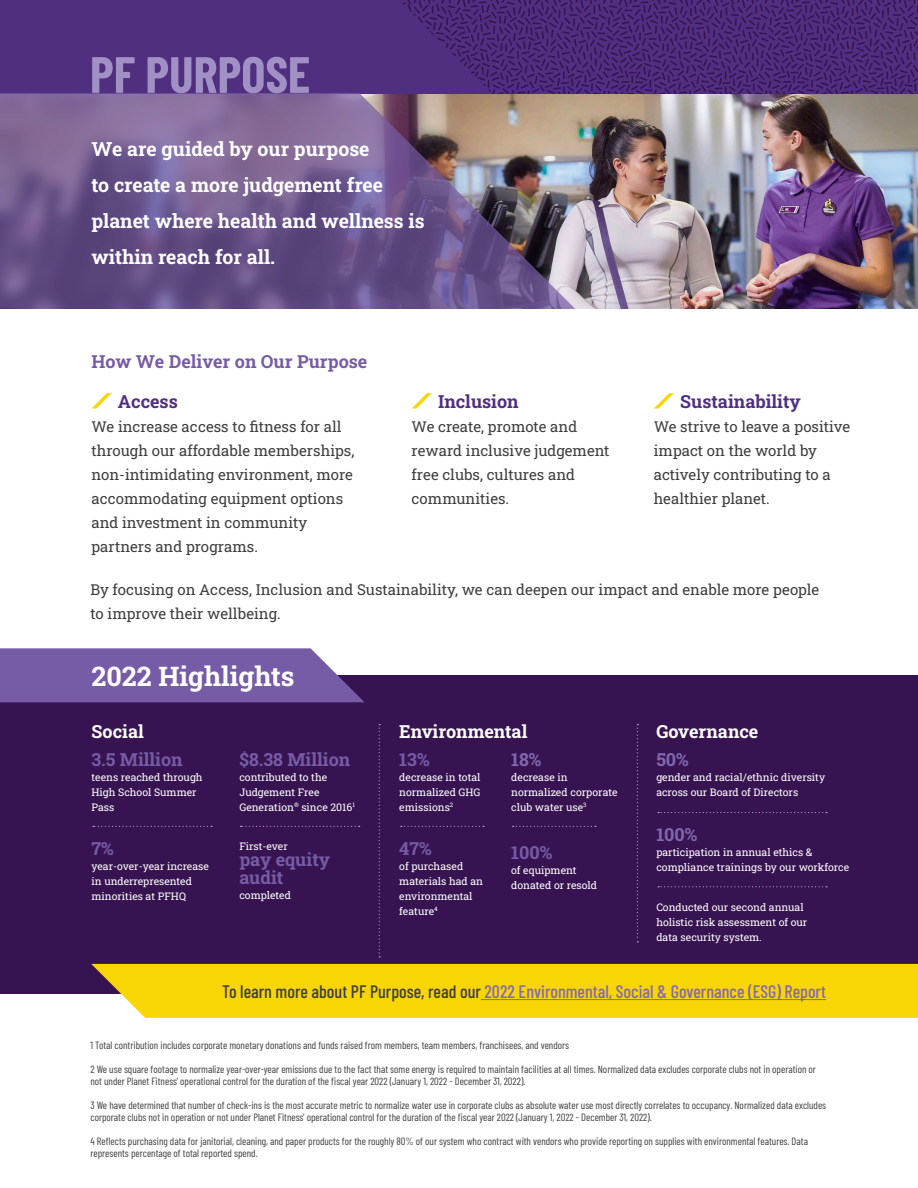
<style>
.page{position:relative;width:918px;height:1188px;background:#fff}
.page>*{position:absolute;margin:0;border:0;box-sizing:border-box;transform-origin:0 0}
.Page_Head{font:700 51px "Barlow Condensed";color:#a190c4}
.Body_Copy{font:700 27px "Roboto Slab";color:#fff}
.Body_Copy-2{font:700 19.5px/36px "Roboto Slab";color:#fff}
.Body_Copy-3{font:500 18px "Barlow Condensed";color:#8169af}
.Body_Copy-4{font:700 18px "Roboto Slab";color:#765ca7}
.Body_Copy-5{font:700 18px "Roboto Slab";color:#fff}
.Body_Copy-6{font:700 18px "Roboto Slab";color:#502f81}
.Body_Copy-7{font:700 18px "Roboto Slab";color:#8067ae}
.Body_Copy-8{font:15px/24px "Roboto Slab";color:#3e3e3f}
.Body_Copy-9{font:10.5px/12px "Barlow Condensed";color:#3e3e3f}
.Body_Copy-10{font:10.5px/15px "Roboto Slab";color:#fff}
.s1{color:#3e3e3f}
</style>
<div class="page">
<img style="left:575px;top:94px;width:343px;height:215px">
<div style="left:0;top:675px;width:918px;height:319px;background:#371451"></div>
<div style="left:0;top:0;width:918px;height:94px;background:#502f81"></div>
<svg style="left:402px;top:0;width:516px;height:94px"></svg>
<svg style="left:0;top:648px;width:364px;height:54px;background:#7d64aa"></svg>
<div style="left:91px;top:964px;width:827px;height:54px;background:#fad506"></div>
<svg style="left:0;top:93px;width:575px;height:216px;background:#75608a"></svg>
<hr style="left:481px;top:999px;width:345px;height:1px;background:#8169af">
<svg style="left:637px;top:724px;width:1px;height:218px"></svg>
<svg style="left:379px;top:724px;width:1px;height:233px"></svg>
<svg style="left:93px;top:826px;width:119px;height:1px"></svg>
<svg style="left:240px;top:826px;width:120px;height:1px"></svg>
<svg style="left:401px;top:826px;width:83px;height:1px"></svg>
<svg style="left:513px;top:826px;width:83px;height:1px"></svg>
<svg style="left:658px;top:812px;width:169px;height:1px"></svg>
<svg style="left:658px;top:886px;width:169px;height:1px"></svg>
<svg style="left:91px;top:393px;width:21px;height:16px"></svg>
<svg style="left:412px;top:393px;width:20px;height:16px"></svg>
<svg style="left:654px;top:393px;width:20px;height:16px"></svg>
<p class="Page_Head" style="left:90px;top:38px;width:222px">PF PURPOSE</p>
<p class="Body_Copy-2" style="left:92px;top:131px;width:335px">We are guided by our purpose<br>to create a more judgement free planet where health and wellness is within reach for all.</p>
<p class="Body_Copy-4" style="left:92px;top:349px;width:277px">How We Deliver on Our Purpose</p>
<p class="Body_Copy-6" style="left:438px;top:389px;width:82px">Inclusion</p>
<p class="Body_Copy-8" style="left:412px;top:414px;width:200px">We create, promote and reward inclusive judgement free clubs, cultures and communities.</p>
<p class="Body_Copy-6" style="left:680px;top:389px;width:122px">Sustainability</p>
<p class="Body_Copy-8" style="left:654px;top:414px;width:198px">We strive to leave a positive impact on the world by actively contributing to a healthier planet.</p>
<p class="Body_Copy-6" style="left:118px;top:389px;width:61px">Access</p>
<p class="Body_Copy-8" style="left:92px;top:414px;width:264px">We increase access to fitness for all through our affordable memberships, non-intimidating environment, more accommodating equipment options and investment in community partners and programs.</p>
<p class="Body_Copy-8" style="left:90px;top:577px;width:730px">By focusing on Access, Inclusion and Sustainability, we can deepen our impact and enable more people to improve their wellbeing.</p>
<p class="Body_Copy" style="left:92px;top:658px;width:204px">2022 Highlights</p>
<p class="Body_Copy-5" style="left:92px;top:719px;width:54px">Social</p>
<p class="Body_Copy-4" style="left:92px;top:747px;width:93px">3.5 Million</p>
<p class="Body_Copy-10" style="left:92px;top:769px;width:113px">teens reached through<br>High School Summer<br>Pass</p>
<p class="Body_Copy-4" style="left:92px;top:836px;width:24px">7%</p>
<p class="Body_Copy-10" style="left:92px;top:858px;width:119px">year-over-year increase in underrepresented minorities at PFHQ</p>
<p class="Body_Copy-4" style="left:239px;top:747px;width:113px">$8.38 Million</p>
<p class="Body_Copy-10" style="left:239px;top:769px;width:117px">contributed to the<br>Judgement Free<br>Generation<sup>®</sup> since 2016<sup>1</sup></p>
<p class="Body_Copy-10" style="left:239px;top:838px;width:50px">First-ever</p>
<p class="Body_Copy-4" style="left:239px;top:847px;width:92px">pay equity</p>
<p class="Body_Copy-4" style="left:239px;top:865px;width:46px">audit</p>
<p class="Body_Copy-10" style="left:239px;top:888px;width:53px">completed</p>
<p class="Body_Copy-5" style="left:399px;top:719px;width:130px">Environmental</p>
<p class="Body_Copy-5" style="left:656px;top:719px;width:104px">Governance</p>
<p class="Body_Copy-4" style="left:399px;top:747px;width:32px">13%</p>
<p class="Body_Copy-10" style="left:399px;top:769px;width:83px;text-align:justify">decrease in total normalized GHG emissions<sup>2</sup></p>
<p class="Body_Copy-4" style="left:399px;top:836px;width:34px">47%</p>
<p class="Body_Copy-10" style="left:399px;top:858px;width:85px">of purchased materials had an environmental feature<sup>4</sup></p>
<p class="Body_Copy-7" style="left:511px;top:747px;width:32px">18%</p>
<p class="Body_Copy-10" style="left:511px;top:769px;width:108px">decrease in normalized corporate club water use<sup>3</sup></p>
<p class="Body_Copy-4" style="left:511px;top:840px;width:43px">100%</p>
<p class="Body_Copy-10" style="left:511px;top:863px;width:87px">of equipment donated or resold</p>
<p class="Body_Copy-7" style="left:656px;top:747px;width:34px">50%</p>
<p class="Body_Copy-10" style="left:656px;top:769px;width:170px">gender and racial/ethnic diversity across our Board of Directors</p>
<p class="Body_Copy-7" style="left:656px;top:822px;width:43px">100%</p>
<p class="Body_Copy-10" style="left:656px;top:845px;width:194px">participation in annual ethics &amp; compliance trainings by our workforce</p>
<p class="Body_Copy-10" style="left:656px;top:899px;width:152px">Conducted our second annual holistic risk assessment of our data security system.</p>
<p class="Body_Copy-3" style="left:222px;top:979px;width:605px"><span class="s1">To learn more about PF Purpose, read our</span> 2022 Environmental, Social &amp; Governance (ESG) Report</p>
<p class="Body_Copy-9" style="left:90px;top:1038px;width:480px">1 Total contribution includes corporate monetary donations and funds raised from members, team members, franchisees, and vendors</p>
<p class="Body_Copy-9" style="left:90px;top:1062px;width:727px">2 We use square footage to normalize year-over-year emissions due to the fact that some energy is required to maintain facilities at all times. Normalized data excludes corporate clubs not in operation or not under Planet Fitness’ operational control for the duration of the fiscal year 2022 (January 1, 2022 - December 31, 2022).</p>
<p class="Body_Copy-9" style="left:90px;top:1098px;width:737px">3 We have determined that number of check-ins is the most accurate metric to normalize water use in corporate clubs as absolute water use most directly correlates to occupancy. Normalized data excludes corporate clubs not in operation or not under Planet Fitness’ operational control for the duration of the fiscal year 2022 (January 1, 2022 - December 31, 2022).</p>
<p class="Body_Copy-9" style="left:90px;top:1134px;width:719px">4 Reflects purchasing data for janitorial, cleaning, and paper products for the roughly 80% of our system who contract with vendors who provide reporting on supplies with environmental features. Data represents percentage of total reported spend.</p>
</div>
